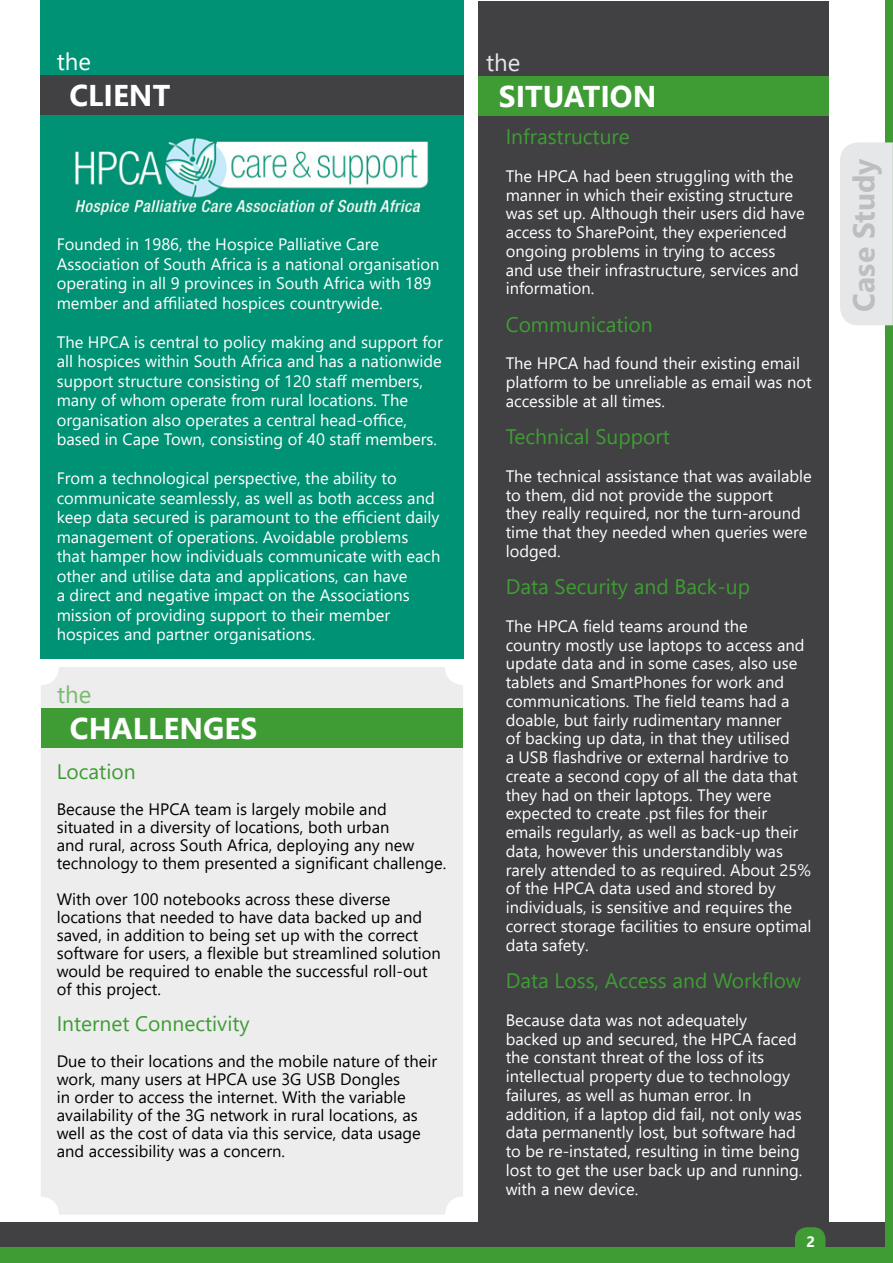
<style>
.page{position:relative;width:893px;height:1263px;background:#fff}
.page>*{position:absolute;margin:0;border:0;box-sizing:border-box;transform-origin:0 0}
.t1{font:700 30px "Segoe UI";color:#fff}
.t2{font:700 30px "Segoe UI";color:#bcbec0}
.t3{font:24px "Segoe UI";color:#79ba71}
.t4{font:24px "Segoe UI";color:#fff}
.t5{font:24px "Segoe UI";color:#e6e7e8}
.t6{font:21px "Segoe UI";color:#3f9c35}
.t7{font:16.5px/18.8px "Segoe UI";color:#fff}
.t8{font:16.5px/18px "Segoe UI";color:#000}
.t9{font:700 15px "Segoe UI";color:#fff}
</style>
<div class="page">
<div style="left:0;top:1247px;width:893px;height:16px;background:#3f9c35"></div>
<div style="left:0;top:1222px;width:893px;height:25px;background:#414042"></div>
<svg style="left:795px;top:1227px;width:31px;height:20px"></svg>
<div style="left:41px;top:667px;width:422px;height:547px;background:#ededee;border-radius:18px"></div>
<div style="left:40px;top:1px;width:424px;height:658px;background:#009275"></div>
<div style="left:478px;top:1px;width:350px;height:1224px;background:#414042"></div>
<div style="left:885px;top:0;width:8px;height:1263px;background:#3f9c35"></div>
<div style="left:840px;top:142px;width:53px;height:183px;background:#e6e7e8"></div>
<img style="left:75px;top:138px;width:354px;height:78px">
<div style="left:41px;top:709px;width:421px;height:39px;background:#3f9c35"></div>
<div style="left:40px;top:75px;width:424px;height:40px;background:#414042"></div>
<div style="left:478px;top:77px;width:350px;height:39px;background:#3f9c35"></div>
<h2 class="t4" style="left:57px;top:42px;width:36px">the</h2>
<h1 class="t1" style="left:69px;top:71px;width:102px">CLIENT</h1>
<p class="t7" style="left:57px;top:234px;width:384px;line-height:19.5px">Founded in 1986, the Hospice Palliative Care Association of South Africa is a national organisation operating in all 9 provinces in South Africa with 189 member and affiliated hospices countrywide.</p>
<p class="t7" style="left:57px;top:332px;width:388px;line-height:19.5px">The HPCA is central to policy making and support for all hospices within South Africa and has a nationwide support structure consisting of 120 staff members, many of whom operate from rural locations. The organisation also operates a central head-office, based in Cape Town, consisting of 40 staff members.</p>
<p class="t7" style="left:57px;top:468px;width:385px;line-height:19.5px">From a technological perspective, the ability to communicate seamlessly, as well as both access and keep data secured is paramount to the efficient daily management of operations. Avoidable problems that hamper how individuals communicate with each other and utilise data and applications, can have<br>a direct and negative impact on the Associations mission of providing support to their member hospices and partner organisations.</p>
<h2 class="t3" style="left:57px;top:675px;width:36px">the</h2>
<h1 class="t1" style="left:70px;top:704px;width:189px">CHALLENGES</h1>
<p class="t6" style="left:57px;top:754px;width:80px">Location</p>
<p class="t8" style="left:57px;top:799px;width:391px">Because the HPCA team is largely mobile and situated in a diversity of locations, both urban<br>and rural, across South Africa, deploying any new technology to them presented a significant challenge.</p>
<p class="t8" style="left:57px;top:889px;width:386px">With over 100 notebooks across these diverse locations that needed to have data backed up and saved in, addition to being set up with the correct software for users a, flexible but streamlined solution would be required to enable the successful roll-out of this project.</p>
<p class="t6" style="left:57px;top:1006px;width:195px">Internet Connectivity</p>
<p class="t8" style="left:57px;top:1051px;width:382px">Due to their locations and the mobile nature of their work, many users at HPCA use G3 USB Dongles<br>in order to access the internet. With the variable availability of the G3 network in rural locations, as well as the cost of data via this service, data usage and accessibility was a concern.</p>
<h2 class="t5" style="left:486px;top:44px;width:36px">the</h2>
<h1 class="t1" style="left:499px;top:72px;width:159px">SITUATION</h1>
<p class="t6" style="left:506px;top:120px;width:126px">Infrastructure</p>
<p class="t7" style="left:506px;top:166px;width:301px">The HPCA had been struggling with the manner in which their existing structure was set up. Although their users did have access to SharePoint, they experienced ongoing problems in trying to access and use their infrastructure, services and information.</p>
<p class="t6" style="left:506px;top:308px;width:149px">Communication</p>
<p class="t7" style="left:506px;top:354px;width:308px">The HPCA had found their existing email platform to be unreliable as email was not accessible at all times.</p>
<p class="t6" style="left:506px;top:420px;width:166px">Technical Support</p>
<p class="t7" style="left:506px;top:466px;width:308px">The technical assistance that was available to them, did not provide the support<br>they really required, nor the turn-around time that they needed when queries were lodged.</p>
<p class="t6" style="left:506px;top:570px;width:246px">Data Security and Back-up</p>
<p class="t7" style="left:506px;top:616px;width:307px">The HPCA field teams around the<br>country mostly use laptops to access and update data and in some cases, also use tablets and SmartPhones for work and communications. The field teams had a doable, but fairly rudimentary manner<br>of backing up data in, that they utilised<br>a USB flashdrive or external hardrive to create a second copy of all the data that they had on their laptops. They were expected to create .pst files for their emails regularly, as well as back-up their data, however this understandibly was rarely attended to as required. About 25% of the HPCA data used and stored by individuals is, sensitive and requires the correct storage facilities to ensure optimal data safety.</p>
<p class="t6" style="left:506px;top:964px;width:297px">Data Loss, Access and Workflow</p>
<p class="t7" style="left:506px;top:1010px;width:298px">Because data was not adequately backed up and secured, the HPCA faced the constant threat of the loss of its intellectual property due to technology failures, as well as human error In. addition aif, laptop did fail, not only was data permanently lost, but software had to be re-instated, resulting in time being lost to get the user back up and running. with a new device.</p>
<p class="t9" style="left:807px;top:1229px;width:10px">2</p>
<h1 class="t2" style="left:840px;top:312px;width:155px;rotate:-90deg">Case Study</h1>
</div>
